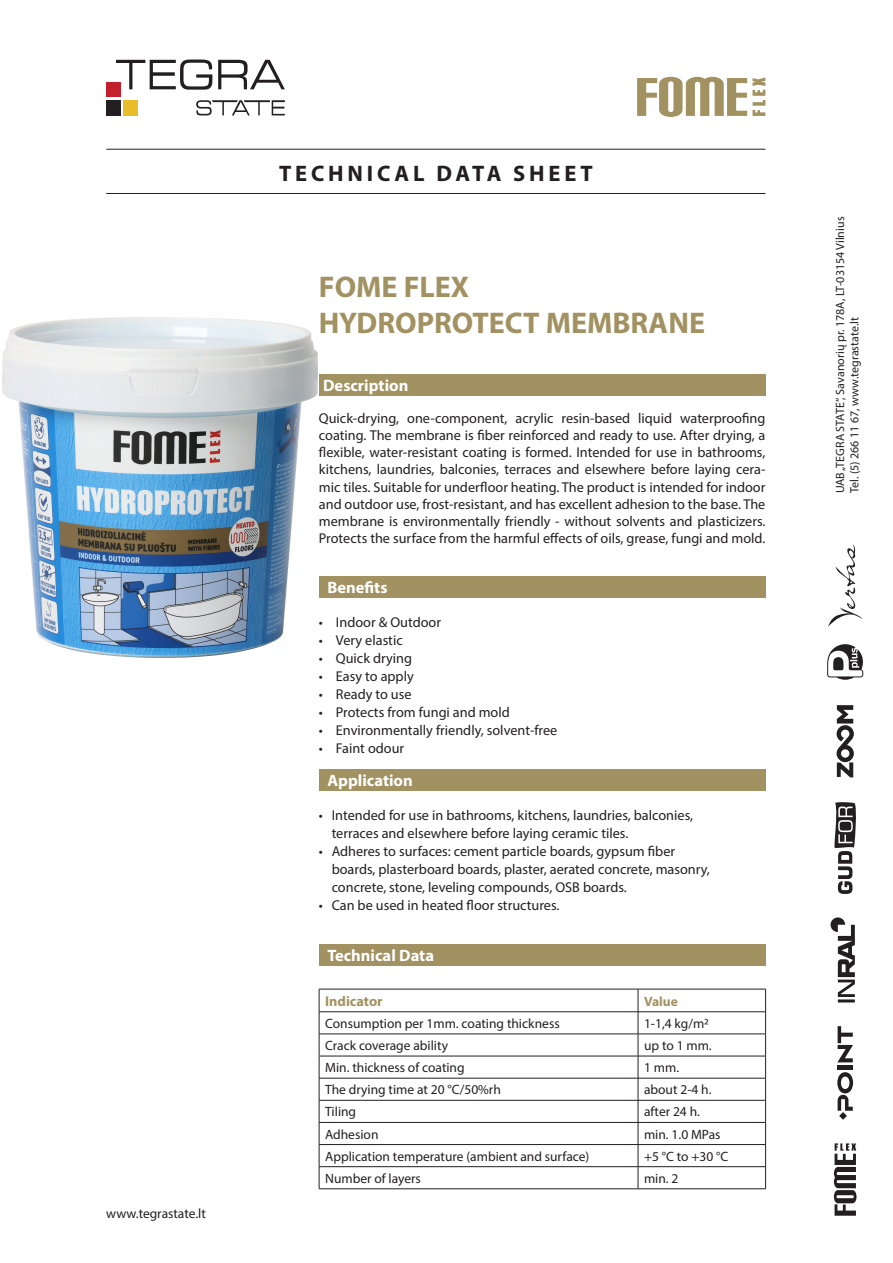
<style>
.page{position:relative;width:893px;height:1263px;background:#fff}
.page>*{position:absolute;margin:0;border:0;box-sizing:border-box;transform-origin:0 0}
.t1{font:700 30px/36px "Myriad Pro";color:#a29161}
.t2{font:700 22.5px "Myriad Pro";letter-spacing:.17em;color:#231f20}
.t3{font:700 16.5px "Myriad Pro";color:#fff}
.t4{font:14.25px/17.1px "Myriad Pro";color:#231f20}
.t5{font:700 14.25px "Myriad Pro";color:#a29161}
.t6{font:13.5px "Myriad Pro";color:#231f20}
.t7{font:700 13.5px "Myriad Pro";color:#a29161}
.t8{font:12px/14.4px "Myriad Pro";color:#231f20}
</style>
<div class="page">
<div style="left:106px;top:82px;width:14px;height:15px;background:#c31f2d"></div>
<div style="left:124px;top:100px;width:14px;height:15px;background:#eabc27"></div>
<div style="left:106px;top:100px;width:14px;height:15px;background:#231f20"></div>
<svg style="left:116px;top:60px;width:169px;height:30px"></svg>
<svg style="left:196px;top:100px;width:89px;height:15px"></svg>
<svg style="left:834px;top:1143px;width:22px;height:73px"></svg>
<hr style="left:838px;top:1066px;width:15px;height:4px;background:#231f20">
<svg style="left:838px;top:1026px;width:15px;height:36px"></svg>
<svg style="left:837px;top:1072px;width:16px;height:39px"></svg>
<svg style="left:839px;top:1112px;width:8px;height:8px"></svg>
<svg style="left:827px;top:644px;width:36px;height:36px"></svg>
<svg style="left:828px;top:544px;width:34px;height:83px"></svg>
<hr style="left:838px;top:999px;width:17px;height:3px;background:#231f20">
<svg style="left:830px;top:917px;width:25px;height:80px"></svg>
<svg style="left:834px;top:802px;width:22px;height:92px"></svg>
<svg style="left:837px;top:705px;width:17px;height:72px"></svg>
<svg style="left:637px;top:77px;width:128px;height:40px"></svg>
<hr style="left:106px;top:193px;width:659px;height:1px;background:#231f20">
<hr style="left:106px;top:149px;width:659px;height:1px;background:#231f20">
<div style="left:319px;top:374px;width:446px;height:21px;background:#a29161"></div>
<div style="left:319px;top:576px;width:446px;height:21px;background:#a29161"></div>
<div style="left:319px;top:769px;width:446px;height:21px;background:#a29161"></div>
<div style="left:319px;top:944px;width:446px;height:21px;background:#a29161"></div>
<hr style="left:319px;top:989px;width:319px;height:1px;background:#231f20">
<hr style="left:638px;top:989px;width:128px;height:1px;background:#231f20">
<hr style="left:319px;top:1011px;width:319px;height:1px;background:#231f20">
<hr style="left:638px;top:1011px;width:128px;height:1px;background:#231f20">
<hr style="left:319px;top:1034px;width:319px;height:1px;background:#231f20">
<hr style="left:638px;top:1034px;width:128px;height:1px;background:#231f20">
<hr style="left:319px;top:1056px;width:319px;height:1px;background:#231f20">
<hr style="left:638px;top:1056px;width:128px;height:1px;background:#231f20">
<hr style="left:319px;top:1078px;width:319px;height:1px;background:#231f20">
<hr style="left:638px;top:1078px;width:128px;height:1px;background:#231f20">
<hr style="left:319px;top:1100px;width:319px;height:1px;background:#231f20">
<hr style="left:638px;top:1100px;width:128px;height:1px;background:#231f20">
<hr style="left:319px;top:1122px;width:319px;height:1px;background:#231f20">
<hr style="left:638px;top:1122px;width:128px;height:1px;background:#231f20">
<hr style="left:319px;top:1144px;width:319px;height:1px;background:#231f20">
<hr style="left:638px;top:1144px;width:128px;height:1px;background:#231f20">
<hr style="left:319px;top:1166px;width:319px;height:1px;background:#231f20">
<svg style="left:319px;top:989px;width:1px;height:199px"></svg>
<hr style="left:638px;top:1166px;width:128px;height:1px;background:#231f20">
<svg style="left:638px;top:989px;width:1px;height:199px"></svg>
<svg style="left:765px;top:989px;width:1px;height:199px"></svg>
<hr style="left:319px;top:1188px;width:319px;height:1px;background:#231f20">
<hr style="left:638px;top:1188px;width:128px;height:1px;background:#231f20">
<img style="left:3px;top:317px;width:314px;height:341px">
<p class="t6" style="left:106px;top:1205px;width:101px">www.tegrastate.lt</p>
<h2 class="t2" style="left:279px;top:158px;width:315px">TECHNICAL DATA SHEET</h2>
<h1 class="t1" style="left:319px;top:267px;width:388px">FOME FLEX<br>HYDROPROTECT MEMBRANE</h1>
<p class="t3" style="left:323px;top:374px;width:87px">Description</p>
<p class="t4" style="left:319px;top:410px;width:448px;text-align:justify">Quick-drying, one-component, acrylic resin-based liquid waterproofing coating. The membrane is fiber reinforced and ready to use. After drying, a flexible, water-resistant coating is formed. Intended for use in bathrooms, kitchens, laundries, balconies, terraces and elsewhere before laying cera&shy;mic tiles. Suitable for underfloor heating. The product is intended for indoor and outdoor use, frost-resistant, and has excellent adhesion to the base. The membrane is environmentally friendly - without solvents and plasticizers.<br>Protects the surface from the harmful effects of oils, grease, fungi and mold.</p>
<p class="t3" style="left:327px;top:576px;width:62px">Benefits</p>
<p class="t4" style="left:319px;top:614px;width:124px">• Indoor &amp; Outdoor</p>
<p class="t4" style="left:319px;top:632px;width:85px">• Very elastic</p>
<p class="t4" style="left:319px;top:650px;width:95px">• Quick drying</p>
<p class="t4" style="left:319px;top:668px;width:96px">• Easy to apply</p>
<p class="t4" style="left:319px;top:686px;width:94px">• Ready to use</p>
<p class="t4" style="left:319px;top:704px;width:192px">• Protects from fungi and mold</p>
<p class="t4" style="left:319px;top:722px;width:240px">• Environmentally friendly, solvent-free</p>
<p class="t4" style="left:319px;top:740px;width:87px">• Faint odour</p>
<p class="t3" style="left:327px;top:769px;width:87px">Application</p>
<p class="t4" style="left:332px;top:806px;width:363px;line-height:18px;text-indent:-13px">• Intended for use in bathrooms, kitchens, laundries, balconies, terraces and elsewhere before laying ceramic tiles.</p>
<p class="t4" style="left:332px;top:842px;width:380px;line-height:18px;text-indent:-13px">• Adheres to surfaces: cement particle boards, gypsum fiber boards, plasterboard boards, plaster, aerated concrete, masonry, concrete, stone, leveling compounds, OSB boards.</p>
<p class="t4" style="left:319px;top:896px;width:242px">• Can be used in heated floor structures.</p>
<p class="t3" style="left:327px;top:944px;width:108px">Technical Data</p>
<p class="t5" style="left:325px;top:992px;width:59px">Indicator</p>
<p class="t7" style="left:644px;top:992px;width:35px">Value</p>
<p class="t6" style="left:325px;top:1015px;width:236px">Consumption per 1mm. coating thickness</p>
<p class="t6" style="left:644px;top:1015px;width:66px">1-1,4 kg/m2</p>
<p class="t6" style="left:325px;top:1037px;width:124px">Crack coverage ability</p>
<p class="t6" style="left:644px;top:1037px;width:69px">up to 1 mm.</p>
<p class="t6" style="left:325px;top:1059px;width:141px">Min. thickness of coating</p>
<p class="t6" style="left:644px;top:1059px;width:37px">1 mm.</p>
<p class="t6" style="left:325px;top:1081px;width:177px">The drying time at 20 °C/50%rh</p>
<p class="t6" style="left:644px;top:1081px;width:69px">about 2-4 h.</p>
<p class="t6" style="left:325px;top:1103px;width:33px">Tiling</p>
<p class="t6" style="left:644px;top:1103px;width:58px">after 24 h.</p>
<p class="t6" style="left:325px;top:1126px;width:55px">Adhesion</p>
<p class="t6" style="left:644px;top:1126px;width:78px">min. 1.0 MPas</p>
<p class="t6" style="left:325px;top:1148px;width:266px">Application temperature (ambient and surface)</p>
<p class="t6" style="left:644px;top:1148px;width:86px">+5 °C to +30 °C</p>
<p class="t6" style="left:325px;top:1170px;width:97px">Number of layers</p>
<p class="t6" style="left:644px;top:1170px;width:36px">min. 2</p>
<p class="t8" style="left:833px;top:493px;width:278px;rotate:-90deg">UAB „TEGRA STATE“, Savanorių pr. 178A, LT-03154 Vilnius<br>Tel. (5) 266 11 67, www.tegrastate.lt</p>
</div>
